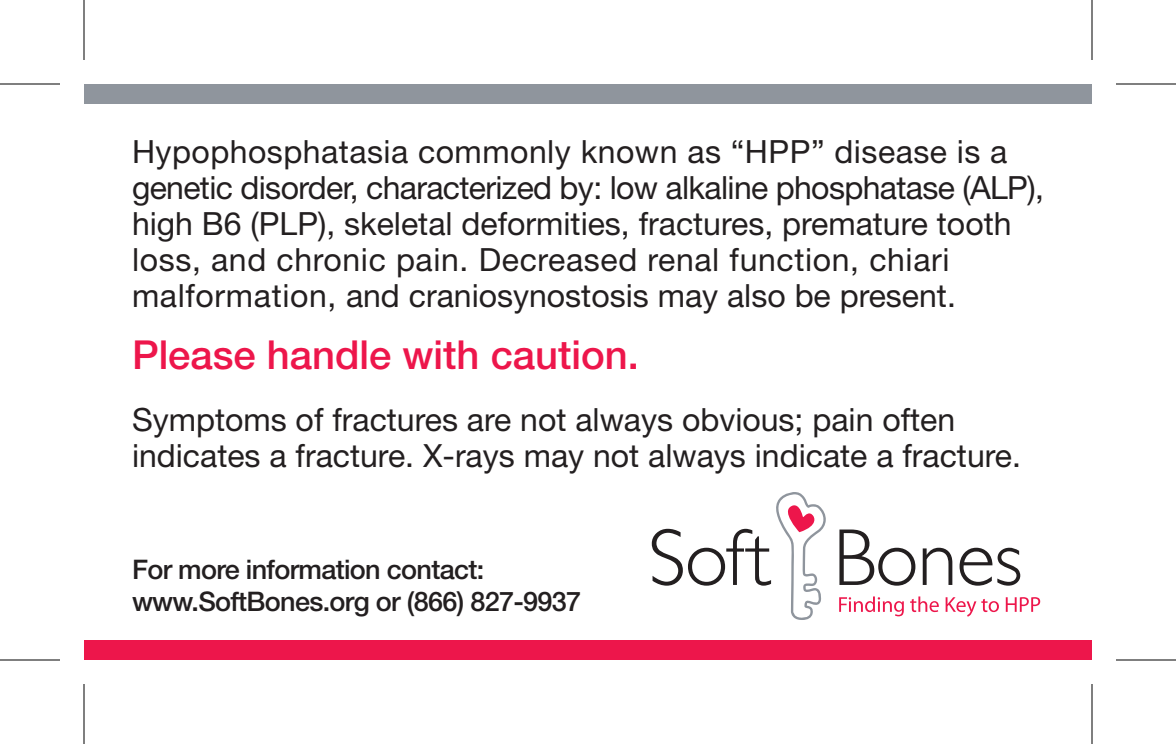
<style>
.page{position:relative;width:1176px;height:744px;background:#fff}
.page>*{position:absolute;margin:0;border:0;box-sizing:border-box;transform-origin:0 0}
.t1{font:500 40px "Helvetica Neue LT Std";color:#ed164b}
.t2{font:32px/36px "Helvetica Neue LT Std";color:#231f20}
.t3{font:500 27.2px/32px "Helvetica Neue LT Std";letter-spacing:-.025em;color:#231f20}
</style>
<div class="page">
<div style="left:84px;top:84px;width:1008px;height:20px;background:#8f959d"></div>
<div style="left:84px;top:640px;width:1008px;height:20px;background:#ed164b"></div>
<svg style="left:839px;top:596px;width:65px;height:20px"></svg>
<svg style="left:910px;top:596px;width:29px;height:16px"></svg>
<svg style="left:946px;top:597px;width:42px;height:20px"></svg>
<svg style="left:989px;top:601px;width:10px;height:11px"></svg>
<svg style="left:1006px;top:597px;width:34px;height:15px"></svg>
<svg style="left:652px;top:492px;width:174px;height:128px"></svg>
<svg style="left:839px;top:530px;width:76px;height:56px"></svg>
<svg style="left:923px;top:548px;width:29px;height:37px"></svg>
<svg style="left:960px;top:548px;width:60px;height:38px"></svg>
<hr style="left:0;top:83px;width:60px;height:2px;background:#000">
<hr style="left:1116px;top:83px;width:60px;height:2px;background:#000">
<hr style="left:0;top:659px;width:60px;height:2px;background:#000">
<hr style="left:1116px;top:659px;width:60px;height:2px;background:#000">
<hr style="left:83px;top:0;width:2px;height:60px;background:#000">
<hr style="left:83px;top:684px;width:2px;height:60px;background:#000">
<hr style="left:1091px;top:0;width:2px;height:60px;background:#000">
<hr style="left:1091px;top:684px;width:2px;height:60px;background:#000">
<p class="t2" style="left:132px;top:133px;width:913px">Hypophosphatasia commonly known as “HPP” disease is a genetic disorder, characterized by: low alkaline phosphatase (ALP), high B6 (PLP), skeletal deformities, fractures, premature tooth loss, and chronic pain. Decreased renal function, chiari malformation, and craniosynostosis may also be present.</p>
<p class="t1" style="left:132px;top:331px;width:508px">Please handle with caution.</p>
<p class="t2" style="left:132px;top:401px;width:890px">Symptoms of fractures are not always obvious; pain often indicates a fracture. X-rays may not always indicate a fracture.</p>
<p class="t3" style="left:132px;top:553px;width:451px">For more information contact: www.SoftBones.org or (866) 827-9937</p>
</div>
